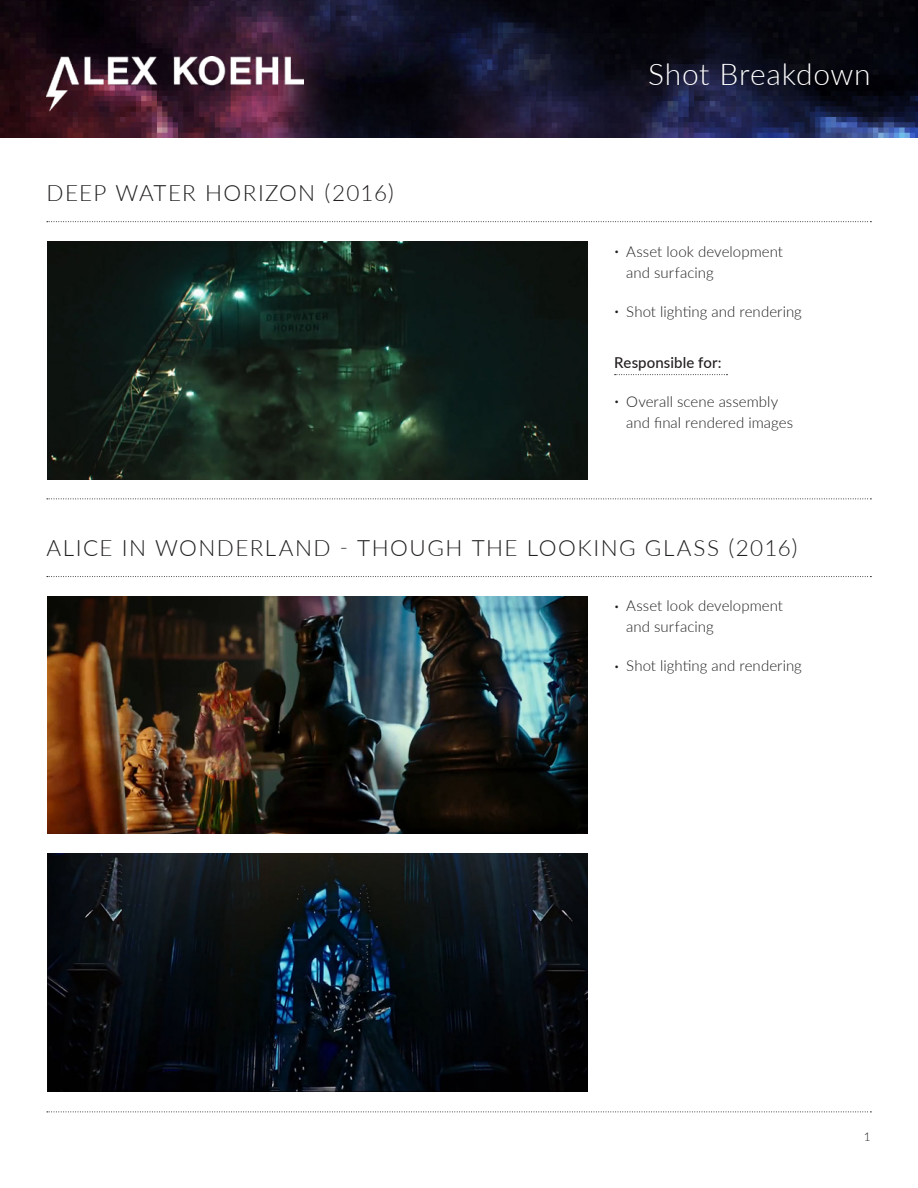
<style>
.page{position:relative;width:918px;height:1188px;background:#fff}
.page>*{position:absolute;margin:0;border:0;box-sizing:border-box;transform-origin:0 0}
.t1{font:300 30px "Lato";letter-spacing:.02em;color:#fff}
.t2{font:300 22.5px "Lato";letter-spacing:.065em;color:#231f20}
.t3{font:300 15px/21px "Lato";letter-spacing:.005em;color:#231f20}
.t4{font:500 15px "Lato";letter-spacing:.005em;color:#231f20}
.t5{font:300 12px "Lato";color:#231f20}
.s1{font-size:9px}
</style>
<div class="page">
<img style="left:0;top:0;width:918px;height:137px">
<img style="left:47px;top:56px;width:256px;height:55px">
<svg style="left:47px;top:221px;width:824px;height:1px"></svg>
<svg style="left:47px;top:576px;width:824px;height:1px"></svg>
<svg style="left:47px;top:499px;width:824px;height:1px"></svg>
<svg style="left:47px;top:1112px;width:824px;height:1px"></svg>
<img style="left:47px;top:242px;width:541px;height:238px">
<img style="left:47px;top:596px;width:541px;height:238px">
<img style="left:47px;top:853px;width:541px;height:238px">
<svg style="left:615px;top:374px;width:112px;height:1px"></svg>
<p class="t2" style="left:46px;top:178px;width:349px">DEEP WATER HORIZON (2016)</p>
<p class="t1" style="left:648px;top:53px;width:224px">Shot Breakdown</p>
<p class="t3" style="left:626px;top:241px;width:158px;text-indent:-12px"><span class="s1">•</span> Asset look development and surfacing</p>
<p class="t3" style="left:614px;top:301px;width:189px"><span class="s1">•</span> Shot lighting and rendering</p>
<p class="t4" style="left:614px;top:352px;width:109px">Responsible for:</p>
<p class="t3" style="left:626px;top:391px;width:168px;text-indent:-12px"><span class="s1">•</span> Overall scene assembly and final rendered images</p>
<p class="t2" style="left:46px;top:533px;width:753px">ALICE IN WONDERLAND - THOUGH THE LOOKING GLASS (2016)</p>
<p class="t3" style="left:626px;top:595px;width:158px;text-indent:-12px"><span class="s1">•</span> Asset look development and surfacing</p>
<p class="t3" style="left:614px;top:655px;width:189px"><span class="s1">•</span> Shot lighting and rendering</p>
<p class="t5" style="left:864px;top:1128px;width:8px">1</p>
</div>
